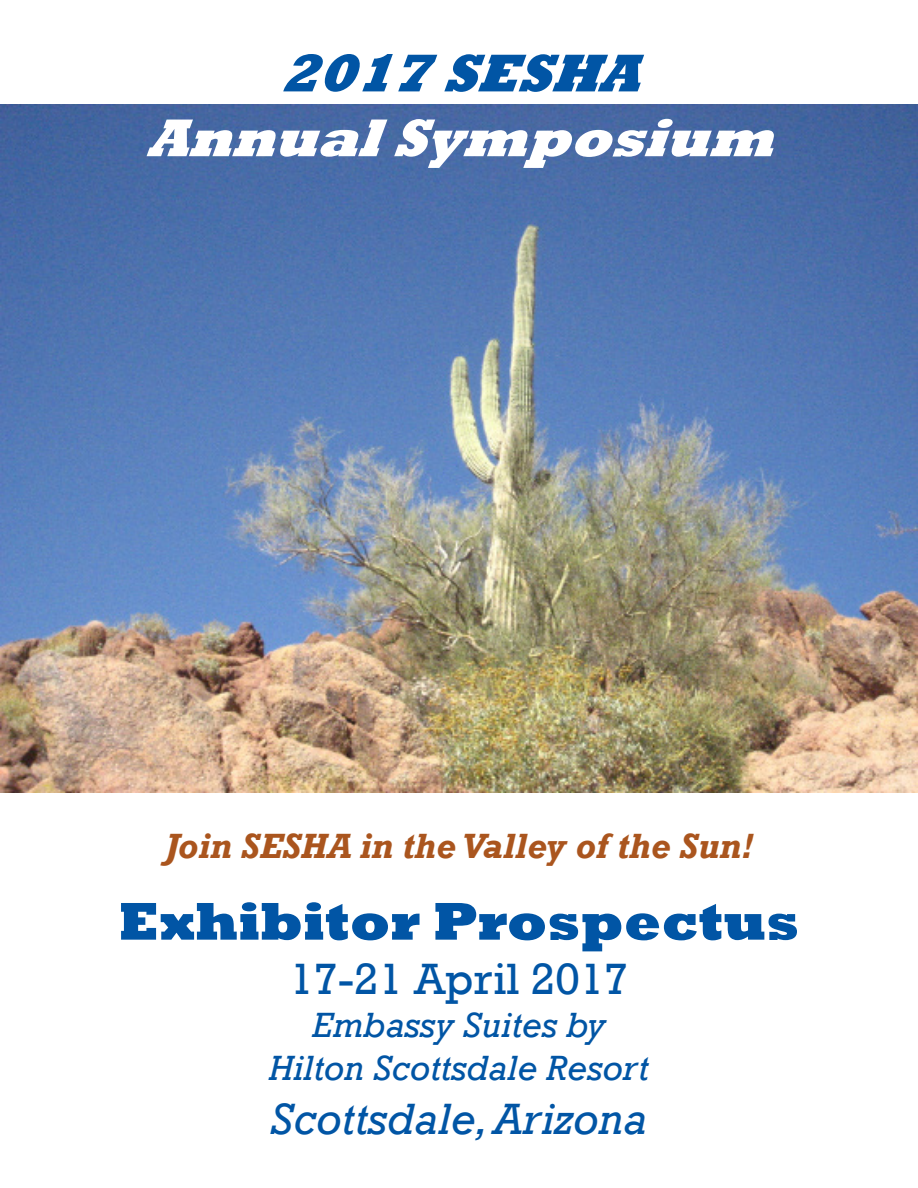
<style>
.page{position:relative;width:918px;height:1188px;background:#fff}
.page>*{position:absolute;margin:0;border:0;box-sizing:border-box;transform-origin:0 0}
.t1{font:800 54px "Rockwell";color:#0155a5}
.t2{font:italic 800 54px "Rockwell";color:#fff}
.t3{font:italic 800 54px "Rockwell";color:#0155a5}
.t4{font:italic 45px "Rockwell";color:#0155a5}
.t5{font:45px "Rockwell";color:#0155a5}
.t6{font:italic 36px "Rockwell";color:#0155a5}
.t7{font:italic 700 36px "Rockwell";color:#aa551e}
</style>
<div class="page">
<img style="left:0;top:104px;width:918px;height:689px">
<p class="t3" style="left:280px;top:42px;width:383px">2017SESHA</p>
<p class="t2" style="left:146px;top:107px;width:651px">AnnualSymposium</p>
<p class="t7" style="left:165px;top:825px;width:590px">Join SESHA in the Valley of the Sun!</p>
<p class="t1" style="left:119px;top:890px;width:682px">Exhibitor Prospectus</p>
<p class="t5" style="left:289px;top:953px;width:341px">17-21 April 2017</p>
<p class="t6" style="left:313px;top:1004px;width:294px">Embassy Suites by</p>
<p class="t6" style="left:269px;top:1047px;width:381px">Hilton Scottsdale Resort</p>
<p class="t4" style="left:271px;top:1093px;width:378px">Scottsdale, Arizona</p>
</div>
